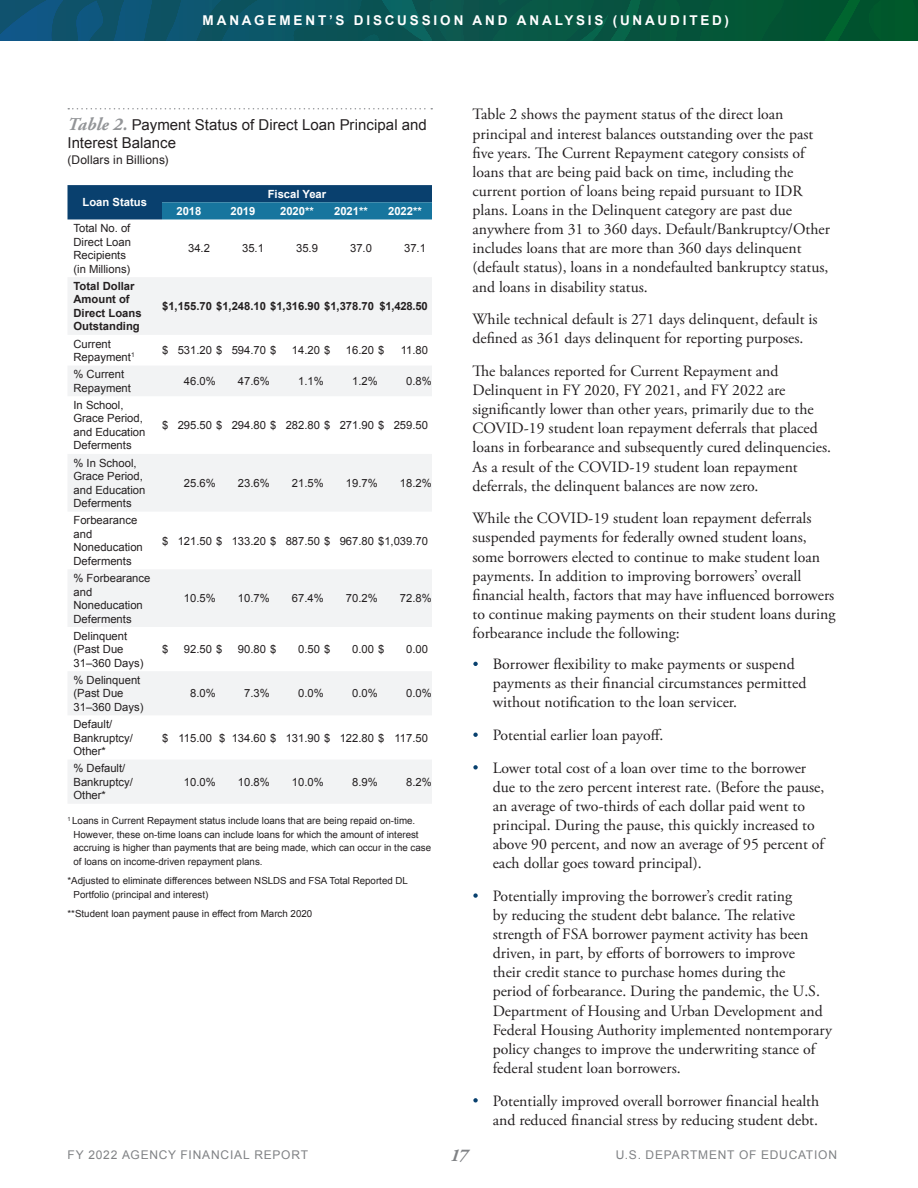
<style>
.page{position:relative;width:918px;height:1188px;background:#fff}
.page>*{position:absolute;margin:0;border:0;box-sizing:border-box;transform-origin:0 0}
.t1{font:italic 700 18px "Adobe Garamond Pro";color:#808285}
.t2{font:15.75px/19px "Adobe Garamond Pro";color:#231f20}
.t3{font:15px/18px "Arial";color:#231f20}
.t4{font:700 13.5px "Arial";letter-spacing:.215em;color:#fff}
.t5{font:12px "Arial";letter-spacing:.065em;color:#808285}
.t6{font:12px "Arial";letter-spacing:.01em;color:#231f20}
.t7{font:11.25px/13.5px "Arial";color:#231f20}
.t8{font:700 11.25px/13.5px "Arial";color:#231f20}
.t9{font:700 11.25px "Arial";color:#fff}
.t10{font:9.75px/13.5px "Arial";color:#231f20}
.s1{font-family:"Adobe Garamond Pro";font-weight:700;font-style:italic;font-size:18px;color:#939598}
.s2{color:#fff}
</style>
<div class="page">
<svg style="left:0;top:0;width:918px;height:40px;background:#085551"></svg>
<svg style="left:68px;top:185px;width:364px;height:34px;background:#0f5480"></svg>
<svg style="left:68px;top:277px;width:364px;height:526px;fill:#f2f3f4"></svg>
<svg style="left:68px;top:108px;width:364px;height:2px"></svg>
<p class="t4" style="left:202px;top:12px;width:528px">MANAGEMENT’S DISCUSSION AND ANALYSIS (UNAUDITED)</p>
<p class="t3" style="left:68px;top:116px;width:361px"><span class="s1">Table 2.</span> Payment Status of Direct Loan Principal and<br>Interest Balance</p>
<p class="t6" style="left:68px;top:152px;width:102px">(Dollars in Billions)</p>
<p class="t9" style="left:83px;top:195px;width:66px">Loan Status</p>
<p class="t7" style="left:74px;top:222px;width:59px">Total No. of<br>Direct Loan<br>Recipients (in Millions)</p>
<p class="t8" style="left:74px;top:280px;width:70px">Total Dollar<br>Amount of<br>Direct Loans<br>Outstanding</p>
<p class="t9" style="left:268px;top:186px;width:60px">Fiscal Year</p>
<p class="t9" style="left:176px;top:204px;width:27px">2018</p>
<p class="t9" style="left:230px;top:204px;width:27px">2019</p>
<p class="t9" style="left:280px;top:204px;width:35px">2020**</p>
<p class="t9" style="left:334px;top:204px;width:35px">2021**</p>
<p class="t9" style="left:388px;top:204px;width:35px">2022**</p>
<p class="t7" style="left:188px;top:242px;width:23px">34.2</p>
<p class="t7" style="left:242px;top:242px;width:23px">35.1</p>
<p class="t7" style="left:296px;top:242px;width:23px">35.9</p>
<p class="t7" style="left:350px;top:242px;width:23px">37.0</p>
<p class="t7" style="left:404px;top:242px;width:23px">37.1</p>
<p class="t8" style="left:162px;top:300px;width:214px">$1,155.70 $1,248.10 $1,316.90 $1,378.70</p>
<p class="t8" style="left:379px;top:300px;width:50px">$1,428.50</p>
<p class="t7" style="left:74px;top:337px;width:63px">Current<br>Repayment<sup>1</sup></p>
<p class="t7" style="left:162px;top:344px;width:116px">$ 531.20 $ 594.70 $</p>
<p class="t7" style="left:292px;top:344px;width:40px">14.20 $</p>
<p class="t7" style="left:346px;top:344px;width:40px">16.20 $</p>
<p class="t7" style="left:401px;top:344px;width:29px">11.80</p>
<p class="t7" style="left:73px;top:368px;width:59px">% Current<br>Repayment</p>
<p class="t7" style="left:184px;top:374px;width:33px">46.0%</p>
<p class="t7" style="left:238px;top:374px;width:33px">47.6%</p>
<p class="t7" style="left:298px;top:374px;width:27px">1.1%</p>
<p class="t7" style="left:352px;top:374px;width:27px">1.2%</p>
<p class="t7" style="left:406px;top:374px;width:27px">0.8%</p>
<p class="t7" style="left:73px;top:398px;width:73px">In School,<br>Grace Period, and Education<br>Deferments</p>
<p class="t7" style="left:162px;top:419px;width:268px">$ 295.50 $ 294.80 $ 282.80 $ 271.90 $ 259.50</p>
<p class="t7" style="left:73px;top:456px;width:73px">% In School,<br>Grace Period, and Education<br>Deferments</p>
<p class="t7" style="left:73px;top:514px;width:71px">Forbearance and<br>Noneducation<br>Deferments</p>
<p class="t7" style="left:73px;top:571px;width:78px">% Forbearance and<br>Noneducation<br>Deferments</p>
<p class="t7" style="left:73px;top:629px;width:72px">Delinquent (Past Due<br>31–360 Days)</p>
<p class="t7" style="left:73px;top:673px;width:72px">% Delinquent (Past Due<br>31–360 Days)</p>
<p class="t7" style="left:73px;top:717px;width:61px">Default/<br>Bankruptcy/<br>Other*</p>
<p class="t7" style="left:184px;top:476px;width:33px">25.6%</p>
<p class="t7" style="left:238px;top:476px;width:33px">23.6%</p>
<p class="t7" style="left:292px;top:476px;width:33px">21.5%</p>
<p class="t7" style="left:346px;top:476px;width:33px">19.7%</p>
<p class="t7" style="left:400px;top:476px;width:33px">18.2%</p>
<p class="t7" style="left:162px;top:534px;width:268px">$ 121.50 $ 133.20 $ 887.50 $ 967.80 $ 1,039.70</p>
<p class="t7" style="left:184px;top:592px;width:33px">10.5%</p>
<p class="t7" style="left:238px;top:592px;width:33px">10.7%</p>
<p class="t7" style="left:292px;top:592px;width:33px">67.4%</p>
<p class="t7" style="left:346px;top:592px;width:33px">70.2%</p>
<p class="t7" style="left:400px;top:592px;width:33px">72.8%</p>
<p class="t7" style="left:162px;top:643px;width:8px">$</p>
<p class="t7" style="left:184px;top:643px;width:40px">92.50 $</p>
<p class="t7" style="left:238px;top:643px;width:40px">90.80 $</p>
<p class="t7" style="left:298px;top:643px;width:34px">0.50 $</p>
<p class="t7" style="left:352px;top:643px;width:34px">0.00 $</p>
<p class="t7" style="left:406px;top:643px;width:23px">0.00</p>
<p class="t7" style="left:190px;top:687px;width:27px">8.0%</p>
<p class="t7" style="left:244px;top:687px;width:27px">7.3%</p>
<p class="t7" style="left:298px;top:687px;width:27px">0.0%</p>
<p class="t7" style="left:352px;top:687px;width:27px">0.0%</p>
<p class="t7" style="left:406px;top:687px;width:27px">0.0%</p>
<p class="t7" style="left:162px;top:731px;width:52px">$ 115.00</p>
<p class="t7" style="left:219px;top:731px;width:211px">$ 134.60 $ 131.90 $ 122.80 $ 117.50</p>
<p class="t7" style="left:73px;top:762px;width:61px">% Default/<br>Bankruptcy/<br>Other*</p>
<p class="t7" style="left:184px;top:775px;width:33px">10.0%</p>
<p class="t7" style="left:238px;top:775px;width:33px">10.8%</p>
<p class="t7" style="left:292px;top:775px;width:33px">10.0%</p>
<p class="t7" style="left:352px;top:775px;width:27px">8.9%</p>
<p class="t7" style="left:406px;top:775px;width:27px">8.2%</p>
<p class="t10" style="left:73px;top:814px;width:359px;text-indent:-6px"><sup>1</sup> Loans in Current Repayment status include loans that are being repaid on-time.<br>However, these on-time loans can include loans for which the amount of interest accruing is higher than payments that are being made, which can occur in the case of loans on income-driven repayment plans.</p>
<p class="t10" style="left:73px;top:874px;width:336px;text-indent:-6px">*Adjusted to eliminate differences between NSLDS and FSA Total Reported DL<br>Portfolio (principal and interest)</p>
<p class="t10" style="left:68px;top:907px;width:246px">**Student loan payment pause in effect from March 2020</p>
<p class="t2" style="left:472px;top:105px;width:359px">Table 2 shows the payment status of the direct loan principal and interest balances outstanding over the past five years. The Current Repayment category consists of loans that are being paid back on time, including the current portion of loans being repaid pursuant to IDR plans. Loans in the Delinquent category are past due anywhere from 31 to 360 days. Default/Bankruptcy/Other includes loans that are more than 360 days delinquent (default status), loans in a nondefaulted bankruptcy status, and loans in disability status.</p>
<p class="t2" style="left:472px;top:310px;width:347px">While technical default is 271 days delinquent, default is defined as 361 days delinquent for reporting purposes.</p>
<p class="t2" style="left:472px;top:362px;width:360px">The balances reported for Current Repayment and Delinquent in FY 2020, FY 2021, and FY 2022 are significantly lower than other years, primarily due to the COVID-19 student loan repayment deferrals that placed loans in forbearance and subsequently cured delinquencies.<br>As a result of the COVID-19 student loan repayment deferrals, the delinquent balances are now zero.</p>
<p class="t2" style="left:472px;top:509px;width:365px">While the COVID-19 student loan repayment deferrals suspended payments for federally owned student loans, some borrowers elected to continue to make student loan payments. In addition to improving borrowers’ overall financial health, factors that may have influenced borrowers to continue making payments on their student loans during forbearance include the following:</p>
<p class="t2" style="left:493px;top:655px;width:315px;text-indent:-20px"><span class="s2">•</span> Borrower flexibility to make payments or suspend payments as their financial circumstances permitted without notification to the loan servicer.</p>
<p class="t2" style="left:472px;top:726px;width:192px"><span class="s2">•</span> Potential earlier loan payoff.</p>
<p class="t2" style="left:493px;top:759px;width:333px;text-indent:-20px"><span class="s2">•</span> Lower total cost of a loan over time to the borrower due to the zero percent interest rate. (Before the pause, an average of two-thirds of each dollar paid went to principal. During the pause, this quickly increased to above 90 percent, and now an average of 95 percent of each dollar goes toward principal).</p>
<p class="t2" style="left:493px;top:887px;width:341px;text-indent:-20px"><span class="s2">•</span> Potentially improving the borrower’s credit rating<br>by reducing the student debt balance. The relative strength of FSA borrower payment activity has been driven, in part, by efforts of borrowers to improve<br>their credit stance to purchase homes during the<br>period of forbearance. During the pandemic, the U.S.<br>Department of Housing and Urban Development and Federal Housing Authority implemented nontemporary policy changes to improve the underwriting stance of federal student loan borrowers.</p>
<p class="t2" style="left:472px;top:1092px;width:348px;text-align:right"><span class="s2">•</span> Potentially improved overall borrower financial health and reduced financial stress by reducing student debt.</p>
<p class="t5" style="left:68px;top:1147px;width:242px">FY 2022 AGENCY FINANCIAL REPORT</p>
<p class="t1" style="left:450px;top:1145px;width:19px">17</p>
<p class="t5" style="left:616px;top:1147px;width:223px">U.S. DEPARTMENT OF EDUCATION</p>
</div>
